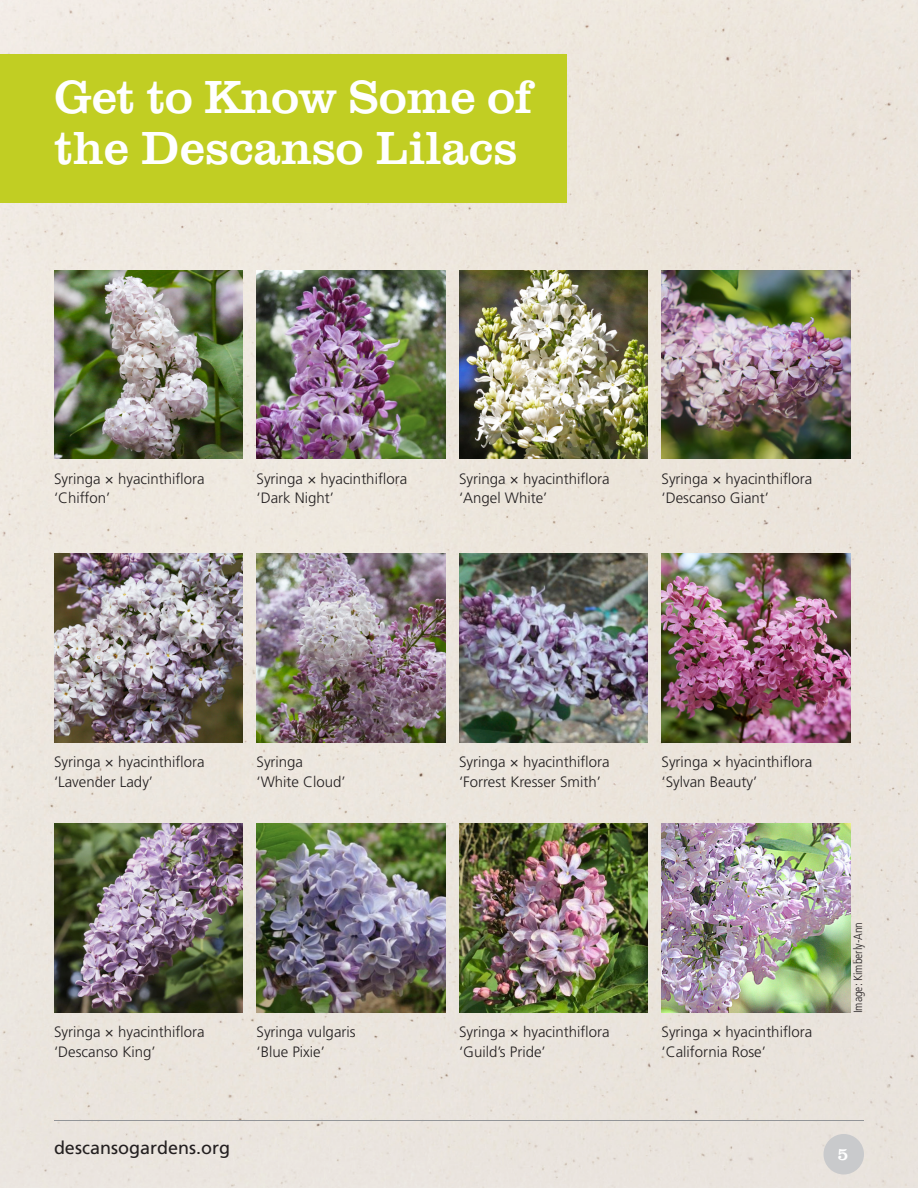
<style>
.page{position:relative;width:918px;height:1188px;background:#ebe5dd}
.page>*{position:absolute;margin:0;border:0;box-sizing:border-box;transform-origin:0 0}
.t1{font:48px/51px "Clarendon URW";color:#fff}
.t2{font:18px "Frutiger";color:#231f20}
.t3{font:18px "Clarendon URW";color:#fff}
.body_copy{font:300 15px/19.5px "Frutiger";color:#231f20}
.t4{font:300 condensed 12px "Frutiger";color:#231f20}
</style>
<div class="page">
<hr style="left:54px;top:1120px;width:810px;height:1px;background:#939598">
<div style="left:824px;top:1134px;width:40px;height:40px;background:#c9cacc;border-radius:50%"></div>
<div style="left:0;top:54px;width:567px;height:148px;background:#c1ce23"></div>
<img style="left:54px;top:270px;width:189px;height:189px">
<img style="left:256px;top:270px;width:190px;height:189px">
<img style="left:459px;top:270px;width:189px;height:189px">
<img style="left:662px;top:270px;width:188px;height:189px">
<img style="left:54px;top:554px;width:189px;height:188px">
<img style="left:256px;top:554px;width:190px;height:188px">
<img style="left:459px;top:554px;width:189px;height:188px">
<img style="left:662px;top:554px;width:188px;height:188px">
<img style="left:54px;top:824px;width:189px;height:188px">
<img style="left:256px;top:824px;width:190px;height:188px">
<img style="left:459px;top:824px;width:189px;height:188px">
<img style="left:662px;top:824px;width:188px;height:188px">
<p class="t1" style="left:54px;top:68px;width:480px">Get to Know Some of the Descanso Lilacs</p>
<p class="body_copy" style="left:54px;top:469px;width:152px">Syringa × hyacinthiflora ‘Chiffon’</p>
<p class="body_copy" style="left:256px;top:469px;width:152px">Syringa × hyacinthiflora ‘Dark Night’</p>
<p class="body_copy" style="left:459px;top:469px;width:152px">Syringa × hyacinthiflora ‘Angel White’</p>
<p class="body_copy" style="left:662px;top:469px;width:152px">Syringa × hyacinthiflora ‘Descanso Giant’</p>
<p class="body_copy" style="left:54px;top:753px;width:152px">Syringa × hyacinthiflora ‘Lavender Lady’</p>
<p class="body_copy" style="left:256px;top:753px;width:91px">Syringa ‘White Cloud’</p>
<p class="body_copy" style="left:459px;top:753px;width:152px">Syringa × hyacinthiflora ‘Forrest Kresser Smith’</p>
<p class="body_copy" style="left:662px;top:753px;width:152px">Syringa × hyacinthiflora ‘Sylvan Beauty’</p>
<p class="body_copy" style="left:54px;top:1023px;width:152px">Syringa × hyacinthiflora ‘Descanso King’</p>
<p class="body_copy" style="left:256px;top:1023px;width:101px">Syringa vulgaris ‘Blue Pixie’</p>
<p class="body_copy" style="left:459px;top:1023px;width:152px">Syringa × hyacinthiflora ‘Guild’s Pride’</p>
<p class="body_copy" style="left:662px;top:1023px;width:152px">Syringa × hyacinthiflora ‘California Rose’</p>
<p class="t4" style="left:851px;top:1013px;width:93px;rotate:-90deg">Image: Kimberly-Ann</p>
<p class="t2" style="left:54px;top:1137px;width:178px">descansogardens.org</p>
<p class="t3" style="left:837px;top:1141px;width:13px">5</p>
</div>
